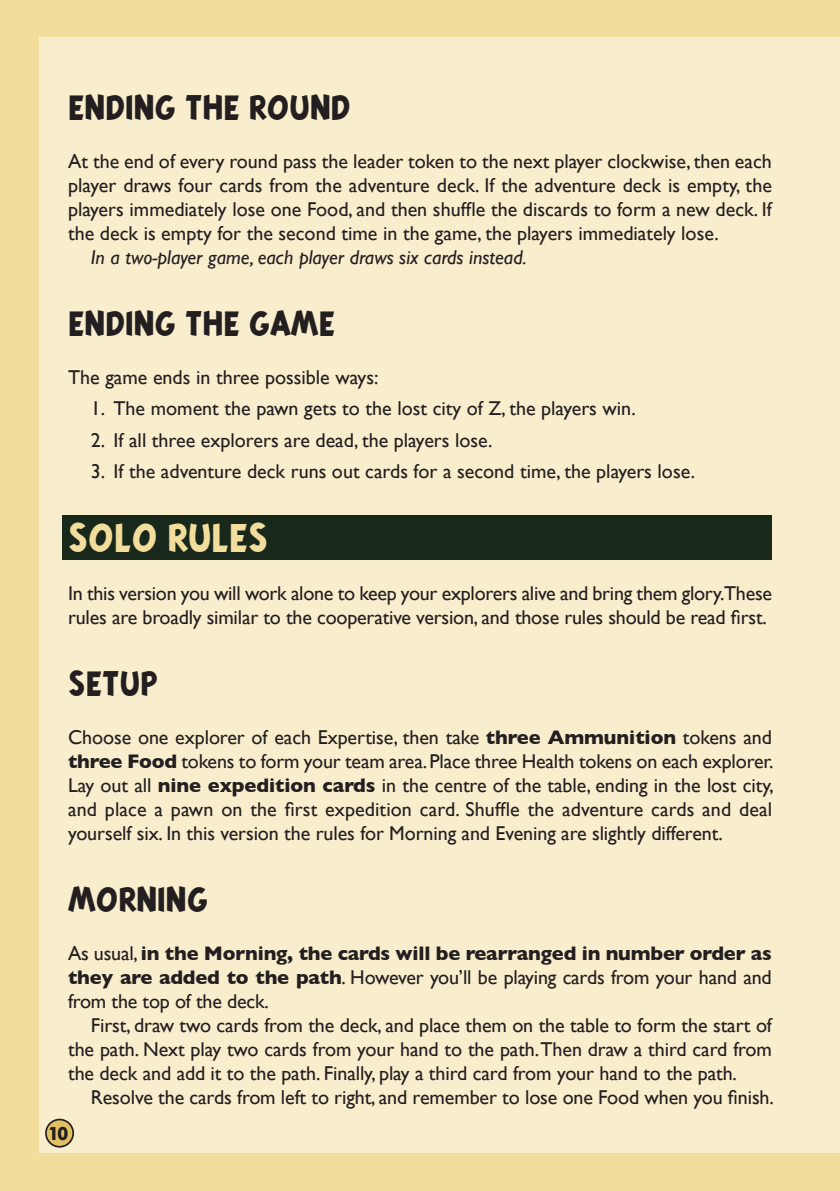
<style>
.page{position:relative;width:840px;height:1191px;background:#fff}
.page>*{position:absolute;margin:0;border:0;box-sizing:border-box;transform-origin:0 0}
.t1{font:700 32px "Tintin Majuscules";color:#f2dd9c}
.t2{font:700 28px "Tintin Majuscules";color:#231f20}
.t3{font:20px/24px "Gill Sans";letter-spacing:-.005em;color:#231f20;text-align:justify}
.t4{font:700 20px/24px "Gill Sans";letter-spacing:-.01em;color:#231f20;text-align:justify}
.t5{font:italic 20px "Gill Sans";color:#231f20}
.t6{font:700 18px "Tintin Majuscules";color:#231f20}
.s1{font-weight:700}
.s2{font-weight:400}
</style>
<div class="page">
<div style="left:0;top:0;width:839px;height:1191px;background:#f2dd9c"></div>
<div style="left:39px;top:37px;width:800px;height:1115px;background:#f8edcc"></div>
<div style="left:62px;top:516px;width:709px;height:44px;background:#18291c"></div>
<svg style="left:45px;top:1118px;width:29px;height:29px"></svg>
<h2 class="t2" style="left:68px;top:93px;width:284px">ENDING THE ROUND</h2>
<p class="t3" style="left:68px;top:149px;width:705px">At the end of every round pass the leader token to the next player clockwise, then each player draws four cards from the adventure deck. If the adventure deck is empty, the players immediately lose one Food, and then shuffle the discards to form a new deck. If the deck is empty for the second time in the game, the players immediately lose.</p>
<p class="t5" style="left:91px;top:246px;width:437px">In a two-player game, each player draws six cards instead.</p>
<h2 class="t2" style="left:68px;top:309px;width:268px">ENDING THE GAME</h2>
<p class="t3" style="left:68px;top:365px;width:311px">The game ends in three possible ways:</p>
<p class="t3" style="left:91px;top:396px;width:546px">1. The moment the pawn gets to the lost city of Z, the players win.</p>
<p class="t3" style="left:91px;top:428px;width:403px">2. If all three explorers are dead, the players lose.</p>
<p class="t3" style="left:91px;top:459px;width:605px">3. If the adventure deck runs out cards for a second time, the players lose.</p>
<h1 class="t1" style="left:68px;top:521px;width:201px">SOLO RULES</h1>
<p class="t3" style="left:68px;top:581px;width:705px">In this version you will work alone to keep your explorers alive and bring them glory.These rules are broadly similar to the cooperative version, and those rules should be read first.</p>
<h2 class="t2" style="left:68px;top:669px;width:92px">SETUP</h2>
<p class="t3" style="left:68px;top:725px;width:706px">Choose one explorer of each Expertise, then take <span class="s1">three Ammunition</span> tokens and <span class="s1">three Food</span> tokens to form your team area. Place three Health tokens on each explorer.<br>Lay out all <span class="s1">nine expedition cards</span> in the centre of the table, ending in the lost city, and place a pawn on the first expedition card. Shuffle the adventure cards and deal yourself six. In this version the rules for Morning and Evening are slightly different.</p>
<h2 class="t2" style="left:68px;top:885px;width:142px">MORNING</h2>
<p class="t4" style="left:68px;top:941px;width:704px"><span class="s2">As usual,</span> in the Morning, the cards will be rearranged in number order as they are added to the path<span class="s2">. However you’ll be playing cards from your hand and from the top of the deck.</span></p>
<p class="t3" style="left:68px;top:1013px;width:705px;text-indent:23px">First, draw two cards from the deck, and place them on the table to form the start of the path. Next play two cards from your hand to the path. Then draw a third card from the deck and add it to the path. Finally, play a third card from your hand to the path.</p>
<p class="t3" style="left:91px;top:1085px;width:684px">Resolve the cards from left to right, and remember to lose one Food when you finish.</p>
<p class="t6" style="left:49px;top:1122px;width:21px">10</p>
</div>
